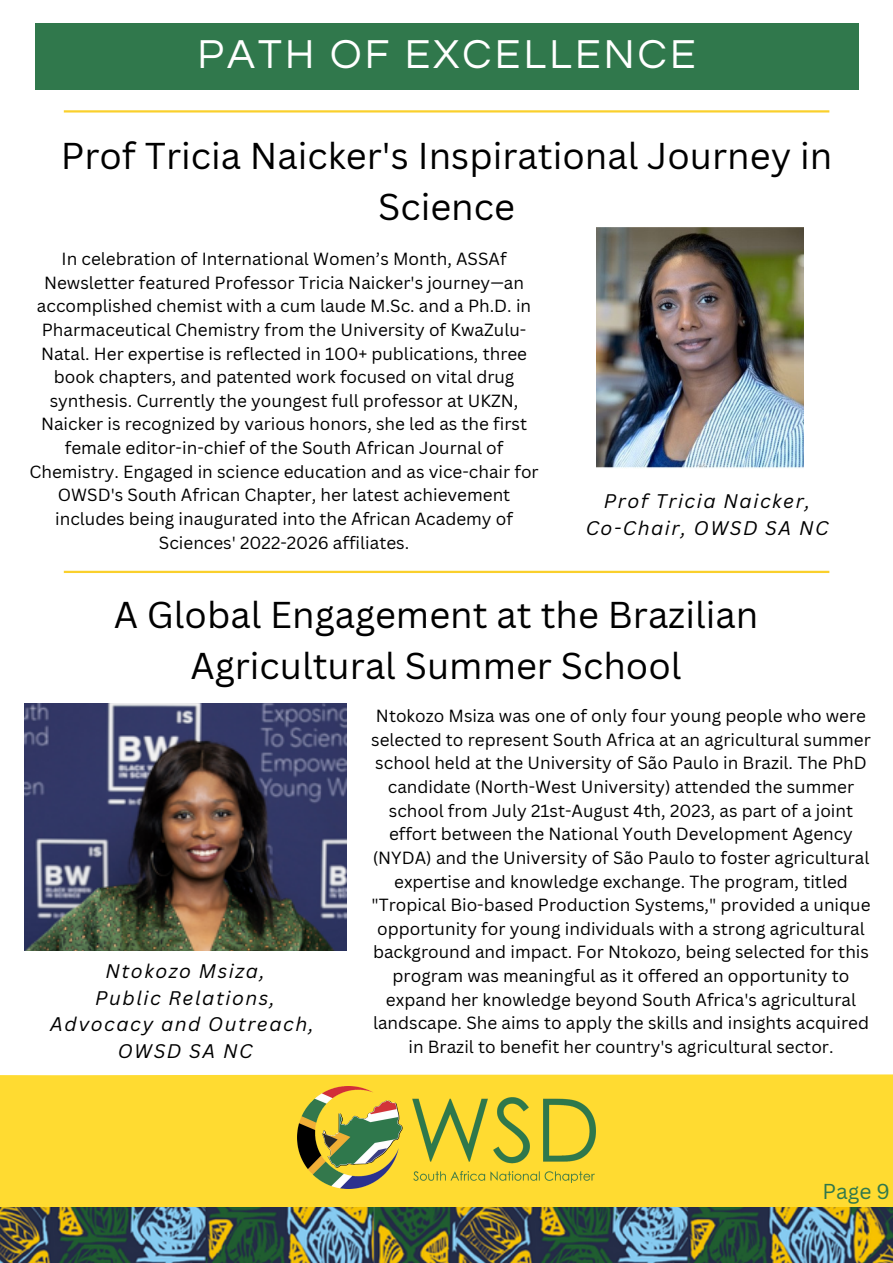
<style>
.page{position:relative;width:893px;height:1263px;background:#fff}
.page>*{position:absolute;margin:0;border:0;box-sizing:border-box;transform-origin:0 0}
.t1{font:42px "Questrial";letter-spacing:.08em;color:#fff}
.t2{font:36.38px/50.6px "Canva Sans";color:#000;text-align:center}
.t3{font:21px "Canva Sans";color:#30784c}
.t4{font:italic 19.2px/26.4px "Canva Sans";letter-spacing:.08em;color:#000;text-align:center}
.t5{font:17.1px/23.6px "Canva Sans";color:#000;text-align:center}
</style>
<div class="page">
<div style="left:0;top:1074px;width:893px;height:133px;background:#ffdb31"></div>
<img style="left:0;top:1207px;width:893px;height:56px">
<img style="left:297px;top:1086px;width:299px;height:102px">
<div style="left:35px;top:23px;width:823px;height:66px;background:#30784c"></div>
<hr style="left:64px;top:110px;width:765px;height:3px;background:#fad02c">
<hr style="left:64px;top:571px;width:765px;height:2px;background:#fad02c">
<img style="left:596px;top:227px;width:208px;height:241px">
<img style="left:24px;top:704px;width:322px;height:247px">
<h1 class="t1" style="left:197px;top:34px;width:500px">PATH OF EXCELLENCE</h1>
<h2 class="t2" style="left:61px;top:130px;width:773px">Prof Tricia Naicker's Inspirational Journey in<br>Science</h2>
<p class="t5" style="left:29px;top:247px;width:511px">In celebration of International Women’s Month, ASSAf Newsletter featured Professor Tricia Naicker's journey—an accomplished chemist with a cum laude M.Sc. and a Ph.D. in Pharmaceutical Chemistry from the University of KwaZulu-Natal. Her expertise is reflected in 100+ publications, three book chapters, and patented work focused on vital drug synthesis. Currently the youngest full professor at UKZN, Naicker is recognized by various honors, she led as the first female editor-in-chief of the South African Journal of Chemistry. Engaged in science education and as vice-chair for OWSD's South African Chapter, her latest achievement includes being inaugurated into the African Academy of Sciences' 2022-2026 affiliates.</p>
<p class="t4" style="left:586px;top:487px;width:244px">Prof Tricia Naicker,<br>Co-Chair, OWSD SA NC</p>
<h2 class="t2" style="left:114px;top:588px;width:646px">A Global Engagement at the Brazilian<br>Agricultural Summer School</h2>
<p class="t5" style="left:371px;top:704px;width:501px">Ntokozo Msiza was one of only four young people who were selected to represent South Africa at an agricultural summer school held at the University of São Paulo in Brazil. The PhD candidate (North-West University) attended the summer school from July 21st-August 4th, 2023, as part of a joint effort between the National Youth Development Agency (NYDA) and the University of São Paulo to foster agricultural expertise and knowledge exchange. The program, titled "Tropical Bio-based Production Systems," provided a unique opportunity for young individuals with a strong agricultural background and impact. For Ntokozo, being selected for this program was meaningful as it offered an opportunity to expand her knowledge beyond South Africa's agricultural landscape. She aims to apply the skills and insights acquired in Brazil to benefit her country's agricultural sector.</p>
<p class="t4" style="left:50px;top:958px;width:265px">Ntokozo Msiza,<br>Public Relations,<br>Advocacy and Outreach,<br>OWSD SA NC</p>
<p class="t3" style="left:822px;top:1176px;width:69px">Page 9</p>
</div>
